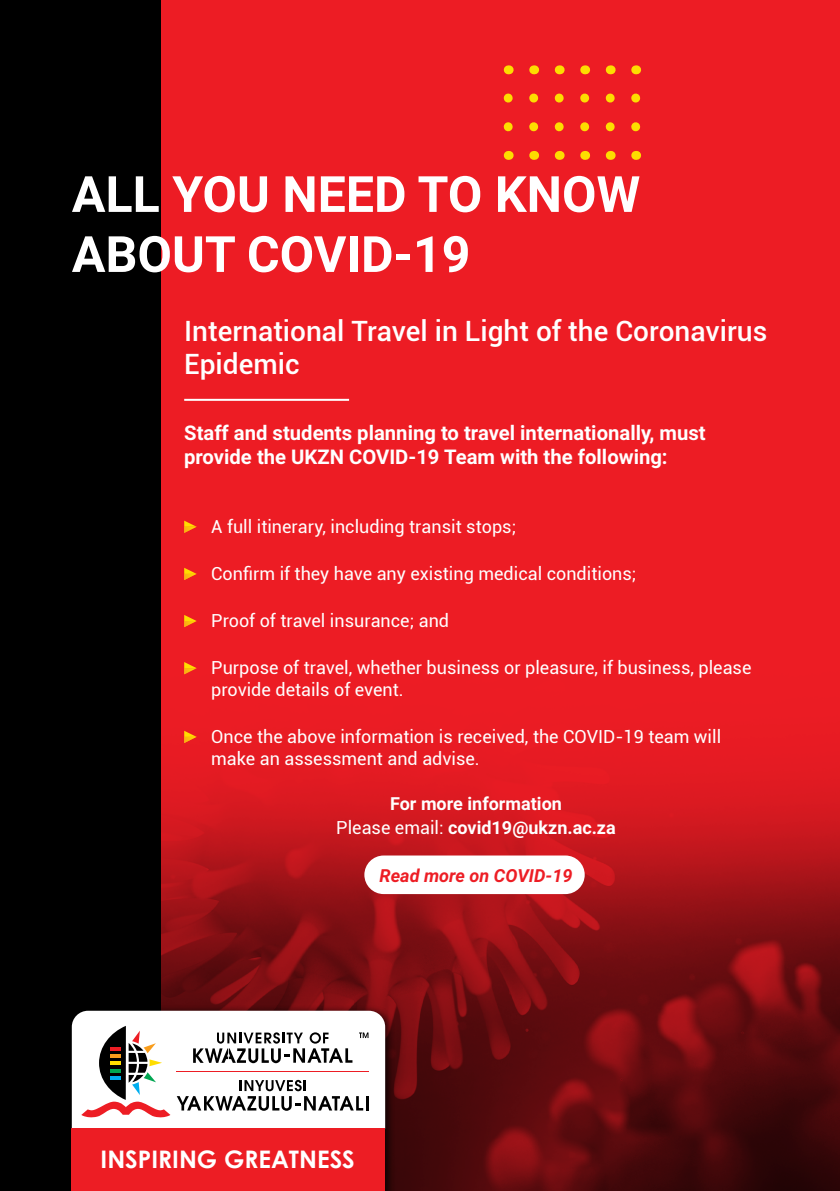
<style>
.page{position:relative;width:840px;height:1191px;background:#fff}
.page>*{position:absolute;margin:0;border:0;box-sizing:border-box;transform-origin:0 0}
.t1{font:700 50px/60px "Roboto";color:#fff}
.t2{font:500 28px/33.6px "Roboto";color:#fff}
.t3{font:700 24.2px "Century Gothic";color:#fff}
.t4{font:700 20.2px/24.2px "Roboto";color:#fff}
.t5{font:18px/21.6px "Roboto";color:#fff}
.t6{font:700 18px/24px "Roboto";color:#fff;text-align:center}
.t7{font:italic 700 18px "Roboto";color:#ed1d24}
.s1{font-weight:400}
</style>
<div class="page">
<img style="left:160px;top:0;width:679px;height:1191px">
<div style="left:0;top:0;width:160px;height:1191px;background:#000"></div>
<div style="left:67px;top:1005px;width:329px;height:186px;background:#000;opacity:.75"></div>
<div style="left:72px;top:1128px;width:313px;height:63px;background:#ed1d24"></div>
<svg style="left:72px;top:1010px;width:313px;height:118px"></svg>
<hr style="left:177px;top:1071px;width:191px;height:1px;background:#ed1d24">
<svg style="left:503px;top:84px;width:9px;height:43px"></svg>
<svg style="left:529px;top:84px;width:9px;height:43px"></svg>
<svg style="left:554px;top:84px;width:9px;height:43px"></svg>
<svg style="left:580px;top:84px;width:9px;height:43px"></svg>
<svg style="left:605px;top:84px;width:9px;height:43px"></svg>
<svg style="left:631px;top:84px;width:8px;height:43px"></svg>
<hr style="left:184px;top:399px;width:165px;height:2px;background:#fff">
<div style="left:364px;top:855px;width:220px;height:39px;background:#fff;border-radius:19px"></div>
<svg style="left:184px;top:520px;width:12px;height:13px"></svg>
<svg style="left:184px;top:568px;width:12px;height:12px"></svg>
<svg style="left:184px;top:615px;width:12px;height:12px"></svg>
<svg style="left:184px;top:662px;width:12px;height:12px"></svg>
<svg style="left:184px;top:730px;width:12px;height:13px"></svg>
<h1 class="t1" style="left:72px;top:162px;width:569px">ALL YOU NEED TO KNOW<br>ABOUT COVID-19</h1>
<h2 class="t2" style="left:184px;top:313px;width:584px">International Travel in Light of the Coronavirus<br>Epidemic</h2>
<p class="t4" style="left:184px;top:420px;width:523px">Staff and students planning to travel internationally, must provide the UKZN COVID-19 Team with the following:</p>
<p class="t5" style="left:211px;top:515px;width:306px">A full itinerary, including transit stops;</p>
<p class="t5" style="left:211px;top:562px;width:426px">Confirm if they have any existing medical conditions;</p>
<p class="t5" style="left:211px;top:609px;width:239px">Proof of travel insurance; and</p>
<p class="t5" style="left:211px;top:656px;width:541px">Purpose of travel, whether business or pleasure, if business, please provide details of event.</p>
<p class="t5" style="left:211px;top:725px;width:511px">Once the above information is received, the COVID-19 team will make an assessment and advise.</p>
<p class="t6" style="left:336px;top:791px;width:281px">For more information<br><span class="s1">Please email:</span> covid19@ukzn.ac.za</p>
<p class="t7" style="left:379px;top:863px;width:194px">Read more on COVID-19</p>
<h3 class="t3" style="left:100px;top:1143px;width:255px">INSPIRING GREATNESS</h3>
</div>
